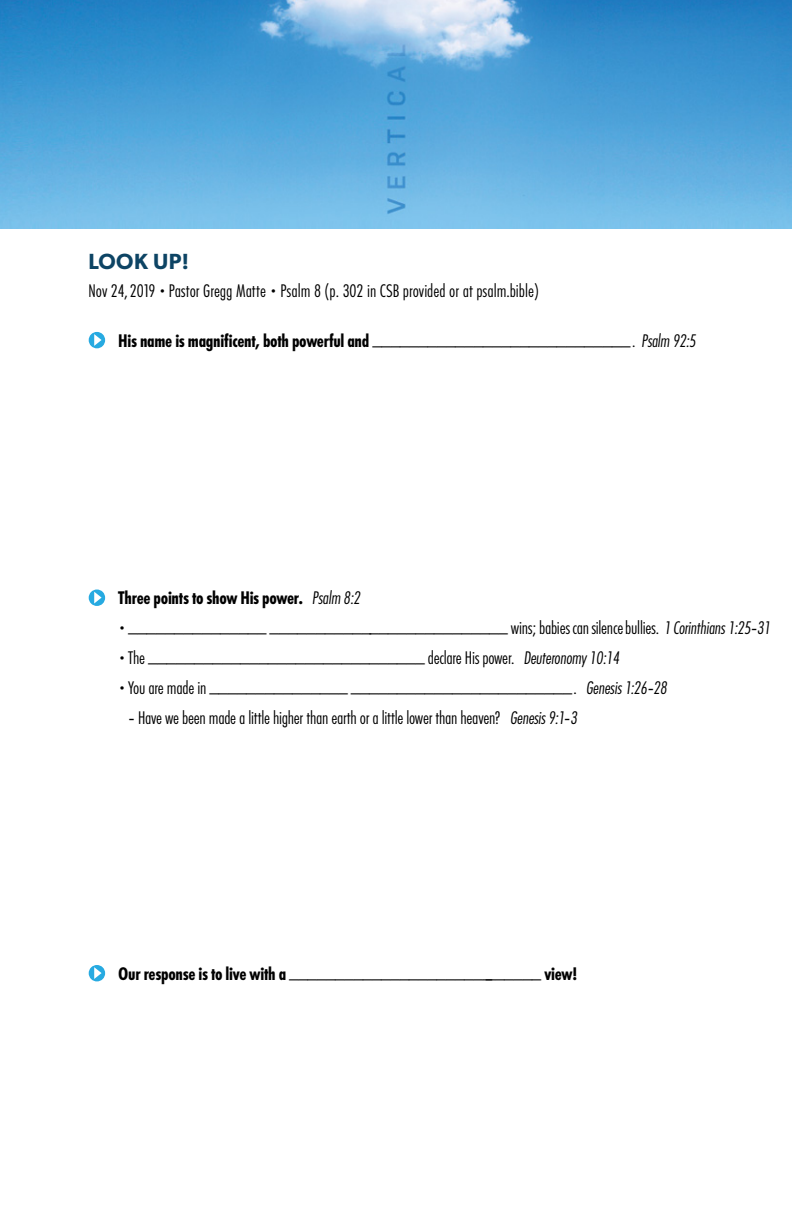
<style>
.page{position:relative;width:792px;height:1224px;background:#fff}
.page>*{position:absolute;margin:0;border:0;box-sizing:border-box;transform-origin:0 0}
.t1{font:600 22px "Gibson";letter-spacing:.02em;color:#0d4464}
.t2{font:300 19px "Futura Con";letter-spacing:-.015em;color:#000}
.t3{font:700 19px "Futura Con";letter-spacing:-.015em;color:#000}
.s1{font-size:12px}
.s2{font-weight:300}
.s3{font-weight:300;font-style:italic}
.s4{font-style:italic}
</style>
<div class="page">
<img style="left:0;top:0;width:792px;height:229px">
<svg style="left:89px;top:332px;width:16px;height:16px"></svg>
<svg style="left:89px;top:965px;width:16px;height:16px"></svg>
<svg style="left:89px;top:590px;width:16px;height:16px"></svg>
<p class="t1" style="left:89px;top:248px;width:102px">LOOK UP!</p>
<p class="t2" style="left:89px;top:280px;width:452px">Nov 24, 2019 <span class="s1">•</span> Pastor Gregg Matte <span class="s1">•</span> Psalm 8 (p. 302 in CSB provided or at psalm.bible)</p>
<p class="t3" style="left:118px;top:329px;width:579px">His name is magnificent, both powerful and <span class="s2">____________________________.</span> <span class="s3">Psalm 92:5</span></p>
<p class="t3" style="left:118px;top:587px;width:244px">Three points to show His power. <span class="s3">Psalm 8:2</span></p>
<p class="t2" style="left:118px;top:615px;width:654px"><span class="s1">•</span> _______________ __________________________ wins; babies can silence bullies. <span class="s4">1 Corinthians 1:25–31</span></p>
<p class="t2" style="left:118px;top:645px;width:503px"><span class="s1">•</span> The ______________________________ declare His power. <span class="s4">Deuteronomy 10:14</span></p>
<p class="t2" style="left:118px;top:675px;width:551px"><span class="s1">•</span> You are made in _______________ ________________________. <span class="s4">Genesis 1:26–28</span></p>
<p class="t2" style="left:128px;top:707px;width:451px">– Have we been made a little higher than earth or a little lower than heaven? <span class="s4">Genesis 9:1–3</span></p>
<p class="t3" style="left:118px;top:962px;width:461px">Our response is to live with a <span class="s2">____________________________</span> view!</p>
</div>
